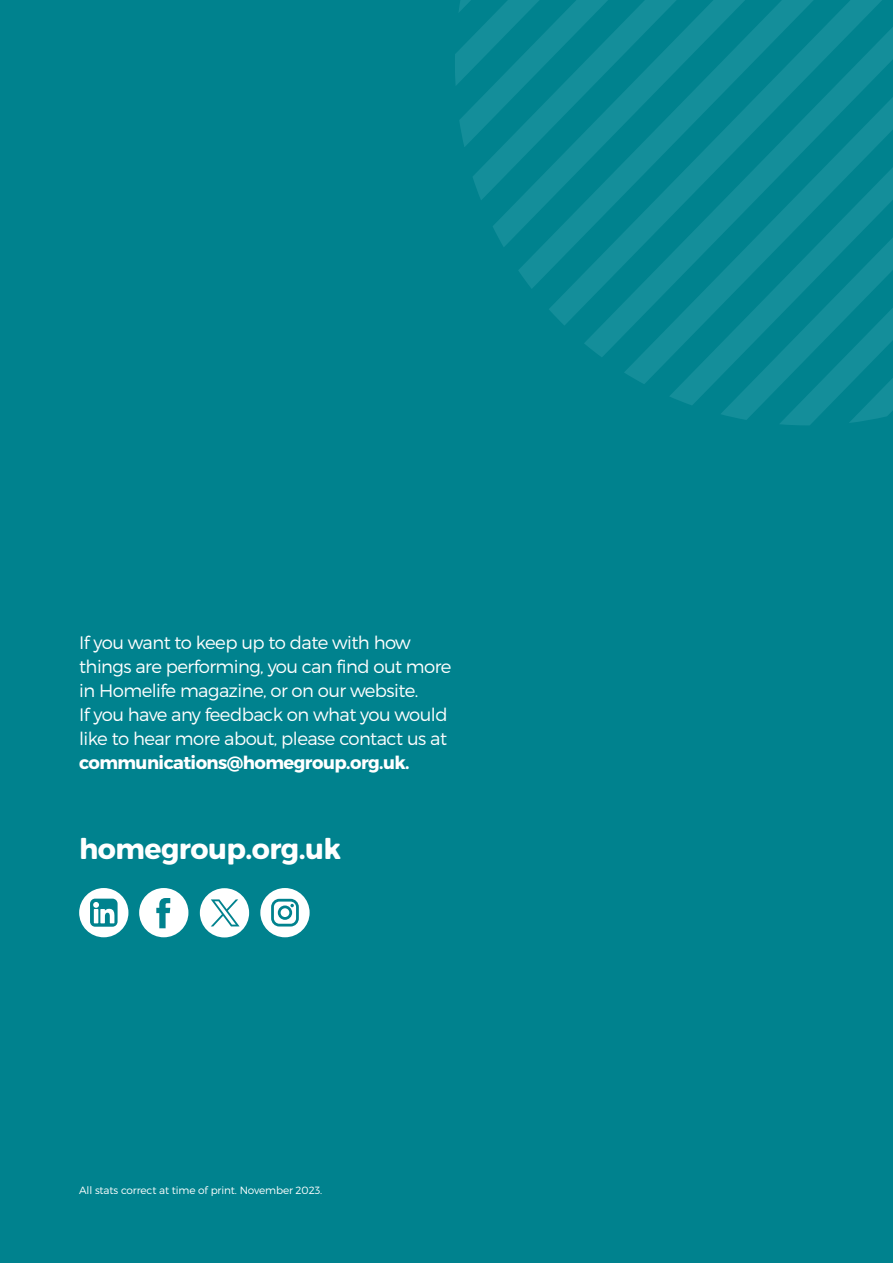
<style>
.page{position:relative;width:893px;height:1263px;background:#00828e}
.page>*{position:absolute;margin:0;border:0;box-sizing:border-box;transform-origin:0 0}
.t1{font:28.5px "Trueno Round Bd";letter-spacing:-.02em;color:#fff}
.t2{font:18px/24px "Trueno Lt";letter-spacing:-.03em;color:#fff}
.t3{font:18px "Trueno Bd";letter-spacing:-.03em;color:#fff}
.t4{font:10.5px "Trueno Lt";letter-spacing:-.01em;color:#fff}
</style>
<div class="page">
<div style="left:79px;top:888px;width:49px;height:49px;background:#fff;border-radius:50%"></div>
<div style="left:90px;top:899px;width:28px;height:28px;background:#00828e;border-radius:5px"></div>
<svg style="left:93px;top:902px;width:21px;height:21px"></svg>
<svg style="left:139px;top:888px;width:49px;height:49px"></svg>
<div style="left:260px;top:888px;width:50px;height:49px;background:#fff;border-radius:50%"></div>
<svg style="left:271px;top:899px;width:28px;height:27px"></svg>
<div style="left:200px;top:888px;width:49px;height:49px;background:#fff;border-radius:50%"></div>
<svg style="left:211px;top:899px;width:29px;height:27px"></svg>
<svg style="left:455px;top:0;width:438px;height:425px"></svg>
<p class="t2" style="left:79px;top:630px;width:374px">If you want to keep up to date with how things are performing, you can find out more in Homelife magazine, or on our website.<br>If you have any feedback on what you would like to hear more about, please contact us at</p>
<p class="t3" style="left:79px;top:751px;width:332px">communications@homegroup.org.uk.</p>
<h1 class="t1" style="left:79px;top:831px;width:264px">homegroup.org.uk</h1>
<p class="t4" style="left:79px;top:1183px;width:245px">All stats correct at time of print. November 2023.</p>
</div>
